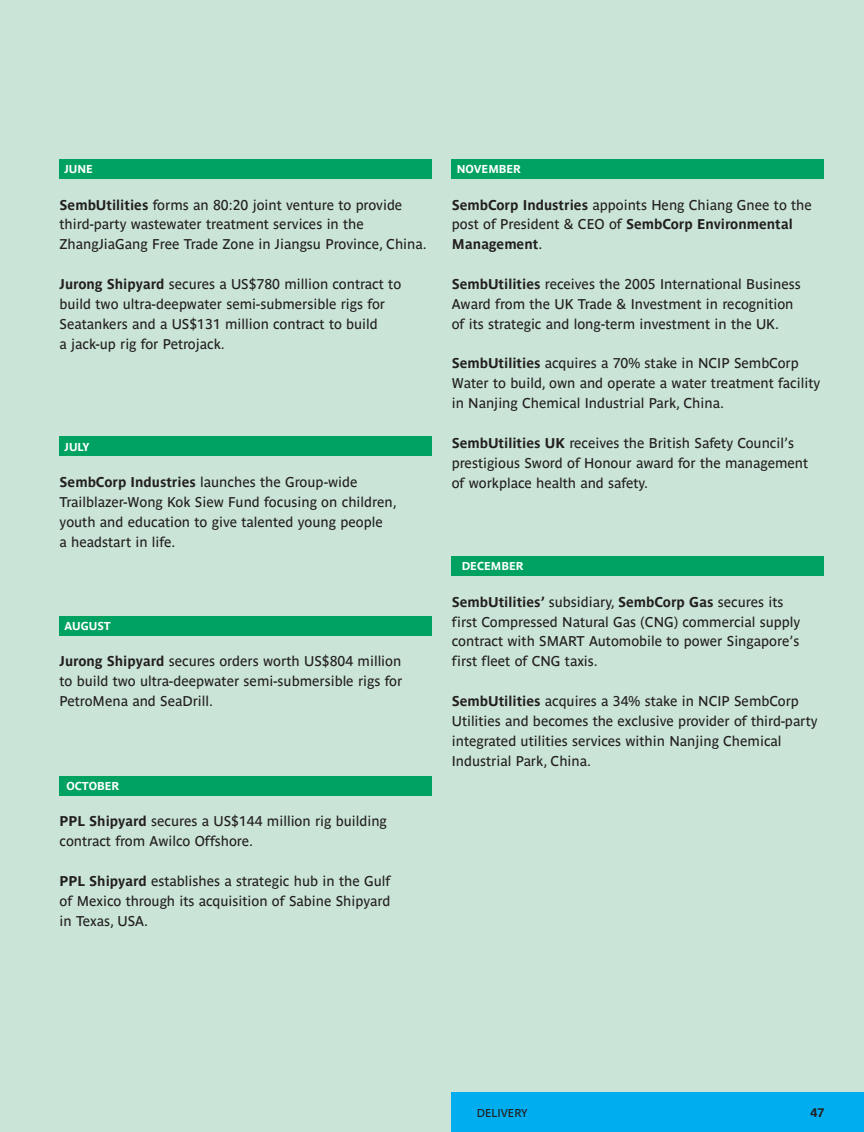
<style>
.page{position:relative;width:864px;height:1132px;background:#fff}
.page>*{position:absolute;margin:0;border:0;box-sizing:border-box;transform-origin:0 0}
.t1{font:14px/19.8px "Parisine";color:#231f20}
.t2{font:700 14px/19.8px "Parisine";color:#231f20}
.t3{font:700 12.25px "Parisine";color:#231f20}
.t4{font:700 11.38px "Parisine";color:#fff}
.t5{font:11.38px "Parisine";color:#231f20}
.s1{font-weight:700}
.s2{font-weight:400}
</style>
<div class="page">
<div style="left:0;top:0;width:863px;height:1131px;background:#cae5d7"></div>
<div style="left:60px;top:615px;width:372px;height:20px;background:#00a261"></div>
<div style="left:451px;top:556px;width:372px;height:19px;background:#00a261"></div>
<div style="left:60px;top:775px;width:372px;height:20px;background:#00a261"></div>
<div style="left:60px;top:436px;width:372px;height:20px;background:#00a261"></div>
<div style="left:60px;top:159px;width:372px;height:20px;background:#00a261"></div>
<div style="left:451px;top:159px;width:372px;height:20px;background:#00a261"></div>
<div style="left:451px;top:1091px;width:412px;height:40px;background:#00aeef"></div>
<p class="t4" style="left:64px;top:162px;width:30px">JUNE</p>
<p class="t1" style="left:60px;top:195px;width:368px"><span class="s1">SembUtilities</span> forms an 80:20 joint venture to provide third-party wastewater treatment services in the<br>ZhangJiaGang Free Trade Zone in Jiangsu Province, China.</p>
<p class="t1" style="left:60px;top:274px;width:343px"><span class="s1">Jurong Shipyard</span> secures a US$780 million contract to build two ultra-deepwater semi-submersible rigs for Seatankers and a US$131 million contract to build<br>a jack-up rig for Petrojack.</p>
<p class="t4" style="left:64px;top:440px;width:27px">JULY</p>
<p class="t1" style="left:60px;top:472px;width:338px"><span class="s1">SembCorp Industries</span> launches the Group-wide Trailblazer-Wong Kok Siew Fund focusing on children, youth and education to give talented young people<br>a headstart in life.</p>
<p class="t4" style="left:64px;top:619px;width:48px">AUGUST</p>
<p class="t1" style="left:60px;top:651px;width:344px;text-align:justify"><span class="s1">Jurong Shipyard</span> secures orders worth US$804 million to build two ultra-deepwater semi-submersible rigs for PetroMena and SeaDrill.</p>
<p class="t4" style="left:66px;top:779px;width:55px">OCTOBER</p>
<p class="t1" style="left:60px;top:811px;width:328px"><span class="s1">PPL Shipyard</span> secures a US$144 million rig building contract from Awilco Offshore.</p>
<p class="t1" style="left:60px;top:870px;width:332px;text-align:justify"><span class="s1">PPL Shipyard</span> establishes a strategic hub in the Gulf of Mexico through its acquisition of Sabine Shipyard in Texas, USA.</p>
<p class="t4" style="left:456px;top:162px;width:66px">NOVEMBER</p>
<p class="t2" style="left:451px;top:194px;width:361px">SembCorp Industries <span class="s2">appoints Heng Chiang Gnee to the post of President &amp; CEO of</span> SembCorp Environmental<br>Management<span class="s2">.</span></p>
<p class="t1" style="left:451px;top:274px;width:350px"><span class="s1">SembUtilities</span> receives the 2005 International Business<br>Award from the UK Trade &amp; Investment in recognition of its strategic and long-term investment in the UK.</p>
<p class="t1" style="left:451px;top:353px;width:370px"><span class="s1">SembUtilities</span> acquires a 70% stake in NCIP SembCorp<br>Water to build, own and operate a water treatment facility in Nanjing Chemical Industrial Park, China.</p>
<p class="t1" style="left:451px;top:433px;width:358px"><span class="s1">SembUtilities UK</span> receives the British Safety Council’s prestigious Sword of Honour award for the management of workplace health and safety.</p>
<p class="t4" style="left:461px;top:559px;width:63px">DECEMBER</p>
<p class="t1" style="left:451px;top:591px;width:350px"><span class="s1">SembUtilities’</span> subsidiary, <span class="s1">SembCorp Gas</span> secures its first Compressed Natural Gas (CNG) commercial supply contract with SMART Automobile to power Singapore’s first fleet of CNG taxis.</p>
<p class="t1" style="left:451px;top:691px;width:367px"><span class="s1">SembUtilities</span> acquires a 34% stake in NCIP SembCorp Utilities and becomes the exclusive provider of third-party integrated utilities services within Nanjing Chemical Industrial Park, China.</p>
<p class="t5" style="left:476px;top:1105px;width:52px">DELIVERY</p>
<p class="t3" style="left:810px;top:1105px;width:15px">47</p>
</div>
